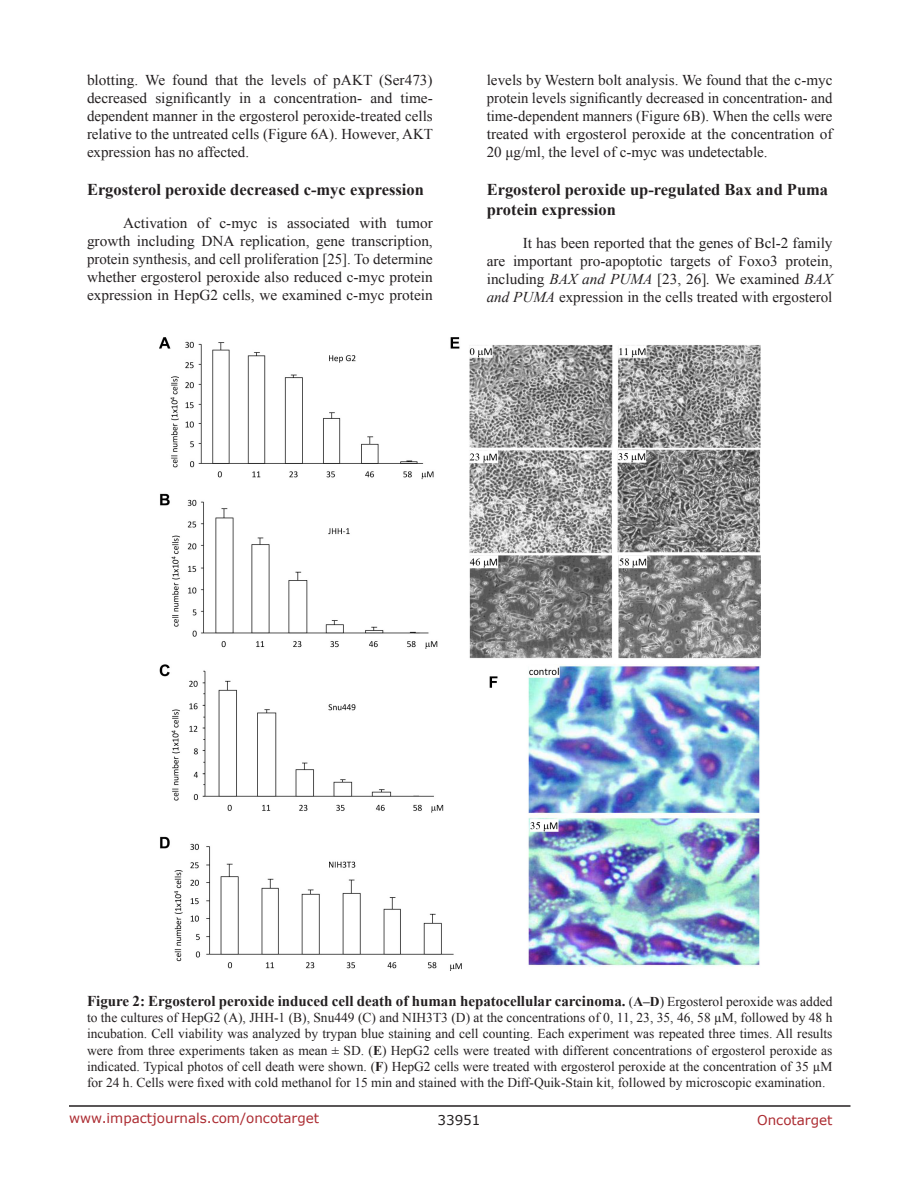
<style>
.page{position:relative;width:918px;height:1188px;background:#fff}
.page>*{position:absolute;margin:0;border:0;box-sizing:border-box;transform-origin:0 0}
.SubHeading_middle{font:700 16.5px/19.8px "Times New Roman";color:#231f20}
.BodyText{font:15px/18px "Times New Roman";color:#231f20;text-align:justify}
.FigureText{font:700 15px "Times New Roman";color:#231f20}
.FigureText-2{font:13.5px/16.2px "Times New Roman";color:#231f20;text-align:justify}
.t1{font:13.5px "Verdana";color:#ac2b31}
.t2{font:13.5px "Verdana";color:#231f20}
.s1{font-style:italic}
.s2{font-weight:400;font-size:13.5px}
.s3{font-size:13.5px}
.s4{font-weight:700}
</style>
<div class="page">
<hr style="left:69px;top:1105px;width:781px;height:2px;background:#231f20">
<img style="left:159px;top:338px;width:601px;height:632px">
<p class="BodyText" style="left:87px;top:71px;width:348px">blotting. We found that the levels of pAKT (Ser473) decreased significantly in a concentration- and time&shy;dependent manner in the ergosterol peroxide-treated cells relative to the untreated cells (Figure 6A). However, AKT expression has no affected.</p>
<p class="SubHeading_middle" style="left:87px;top:179px;width:338px">Ergosterol peroxide decreased c-myc expression</p>
<p class="BodyText" style="left:87px;top:214px;width:347px;text-indent:36px">Activation of c-myc is associated with tumor growth including DNA replication, gene transcription, protein synthesis, and cell proliferation [25]. To determine whether ergosterol peroxide also reduced c-myc protein expression in HepG2 cells, we examined c-myc protein</p>
<p class="BodyText" style="left:487px;top:71px;width:347px">levels by Western bolt analysis. We found that the c-myc protein levels significantly decreased in concentration- and time-dependent manners (Figure 6B). When the cells were treated with ergosterol peroxide at the concentration of 20 μg/ml, the level of c-myc was undetectable.</p>
<p class="SubHeading_middle" style="left:487px;top:179px;width:343px">Ergosterol peroxide up-regulated Bax and Puma protein expression</p>
<p class="BodyText" style="left:487px;top:234px;width:347px;text-indent:36px">It has been reported that the genes of Bcl-2 family are important pro-apoptotic targets of Foxo3 protein, including <span class="s1">BAX and PUMA</span> [23, 26]<span class="s1">.</span> We examined <span class="s1">BAX and PUMA</span> expression in the cells treated with ergosterol</p>
<p class="FigureText" style="left:87px;top:991px;width:747px">Figure 2: Ergosterol peroxide induced cell death of human hepatocellular carcinoma. <span class="s2">(</span><span class="s3">A–D</span><span class="s2">) Ergosterol peroxide was added</span></p>
<p class="FigureText-2" style="left:87px;top:1009px;width:747px">to the cultures of HepG2 (A), JHH-1 (B), Snu449 (C) and NIH3T3 (D) at the concentrations of 0, 11, 23, 35, 46, 58 µM, followed by 48 h incubation. Cell viability was analyzed by trypan blue staining and cell counting. Each experiment was repeated three times. All results were from three experiments taken as mean ± SD. (<span class="s4">E</span>) HepG2 cells were treated with different concentrations of ergosterol peroxide as indicated. Typical photos of cell death were shown. (<span class="s4">F</span>) HepG2 cells were treated with ergosterol peroxide at the concentration of 35 µM for 24 h. Cells were fixed with cold methanol for 15 min and stained with the Diff-Quik-Stain kit, followed by microscopic examination.</p>
<p class="t1" style="left:69px;top:1109px;width:252px">www.impactjournals.com/oncotarget</p>
<p class="t2" style="left:438px;top:1111px;width:44px">33951</p>
<p class="t1" style="left:757px;top:1111px;width:77px">Oncotarget</p>
</div>
